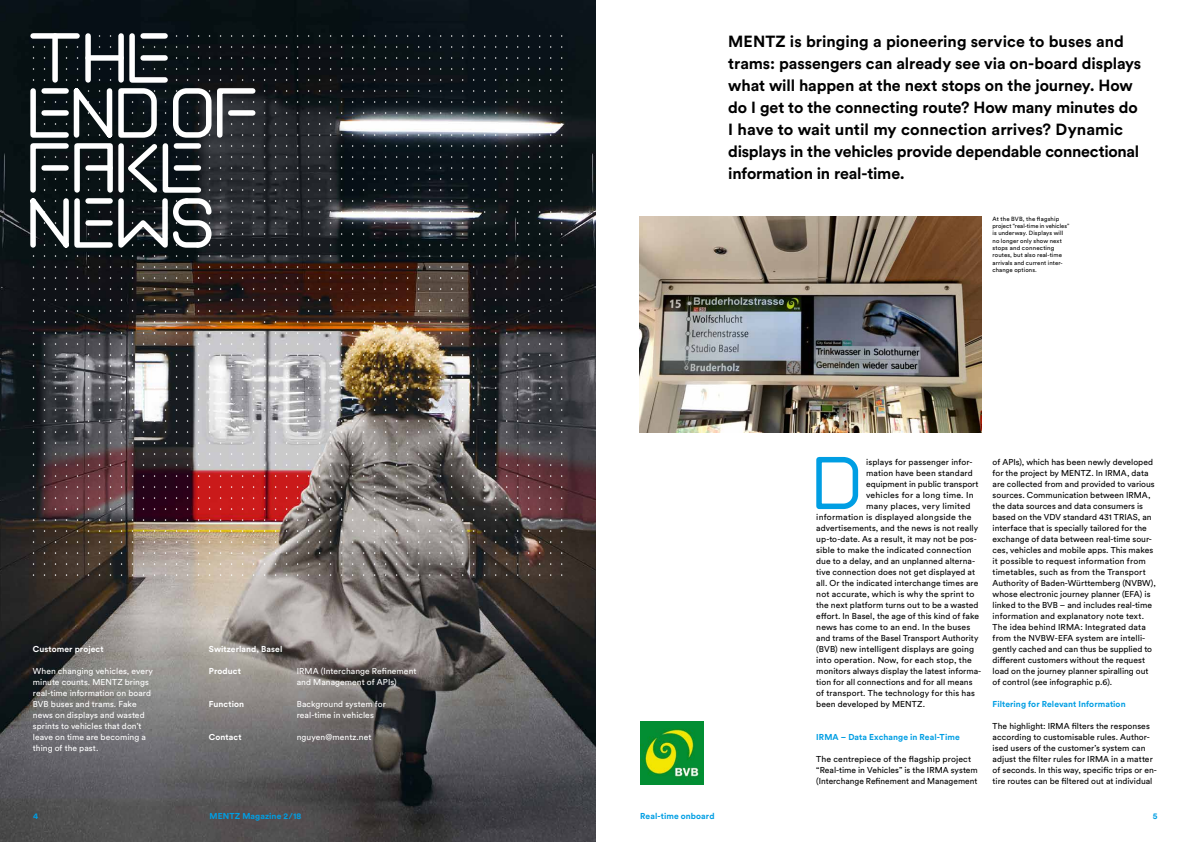
<style>
.page{position:relative;width:1191px;height:842px;background:#fff}
.page>*{position:absolute;margin:0;border:0;box-sizing:border-box;transform-origin:0 0}
.t1{font:700 16px/22px "Circular Std";letter-spacing:-.005em;color:#000}
.t2{font:8.5px/11px "Circular Std";letter-spacing:.005em;color:#000}
.t3{font:8.5px/11px "Circular Std";letter-spacing:.005em;color:#fff}
.t4{font:700 8.5px "Circular Std";letter-spacing:.01em;color:#009ee3}
.t5{font:8.5px "Circular Std";letter-spacing:.025em;color:#000}
.t6{font:700 8.5px "Circular Std";letter-spacing:.01em;color:#fff}
.t7{font:6px/7.3px "Circular Std";letter-spacing:.02em;color:#000}
</style>
<div class="page">
<img style="left:0;top:0;width:595px;height:842px">
<img style="left:640px;top:217px;width:341px;height:216px">
<img style="left:640px;top:721px;width:63px;height:63px">
<div style="left:74px;top:143px;width:39px;height:50px;border:6px solid #fff"></div>
<div style="left:88px;top:165px;width:22px;height:6px;background:#fff"></div>
<svg style="left:215px;top:79px;width:43px;height:68px"></svg>
<div style="left:231px;top:110px;width:22px;height:6px;background:#fff"></div>
<svg style="left:74px;top:189px;width:36px;height:68px"></svg>
<div style="left:88px;top:220px;width:22px;height:6px;background:#fff"></div>
<div style="left:88px;top:198px;width:22px;height:6px;background:#fff"></div>
<svg style="left:171px;top:79px;width:44px;height:178px"></svg>
<svg style="left:181px;top:189px;width:33px;height:35px"></svg>
<div style="left:88px;top:55px;width:33px;height:6px;background:#fff"></div>
<div style="left:85px;top:36px;width:6px;height:44px;background:#fff"></div>
<svg style="left:25px;top:79px;width:49px;height:178px"></svg>
<svg style="left:66px;top:79px;width:44px;height:68px"></svg>
<div style="left:33px;top:33px;width:44px;height:6px;background:#fff"></div>
<div style="left:52px;top:36px;width:6px;height:44px;background:#fff"></div>
<svg style="left:110px;top:30px;width:61px;height:228px"></svg>
<svg style="left:816px;top:456px;width:43px;height:54px"></svg>
<p class="t1" style="left:728px;top:30px;width:414px">MENTZ is bringing a pioneering service to buses and trams: passengers can already see via on-board displays what will happen at the next stops on the journey. How do I get to the connecting route? How many minutes do I have to wait until my connection arrives? Dynamic displays in the vehicles provide dependable connectional information in real-time.</p>
<p class="t7" style="left:992px;top:215px;width:78px">At the BVB, the flagship project “real-time in vehicles” is underway. Displays will no longer only show next stops and connecting routes, but also real-time arrivals and current inter&shy;change options.</p>
<p class="t6" style="left:33px;top:644px;width:72px">Customer project</p>
<p class="t3" style="left:33px;top:665px;width:122px">When changing vehicles, every minute counts. MENTZ brings real-time information on board<br>BVB buses and trams. Fake news on displays and wasted sprints to vehicles that don’t leave on time are becoming a thing of the past.</p>
<p class="t6" style="left:209px;top:644px;width:75px">Switzerland, Basel</p>
<p class="t6" style="left:209px;top:666px;width:34px">Product</p>
<p class="t3" style="left:297px;top:665px;width:121px">IRMA (Interchange Refinement and Management of APIs)</p>
<p class="t6" style="left:209px;top:699px;width:37px">Function</p>
<p class="t3" style="left:297px;top:698px;width:91px">Background system for real-time in vehicles</p>
<p class="t6" style="left:209px;top:732px;width:34px">Contact</p>
<p class="t3" style="left:297px;top:731px;width:76px">nguyen@mentz.net</p>
<p class="t4" style="left:33px;top:810px;width:7px">4</p>
<p class="t4" style="left:210px;top:810px;width:93px">MENTZ Magazine 2/18</p>
<p class="t4" style="left:640px;top:810px;width:76px">Real-time onboard</p>
<p class="t2" style="left:866px;top:456px;width:108px">isplays for passenger infor-</p>
<p class="t2" style="left:866px;top:467px;width:108px">mation have been standard</p>
<p class="t2" style="left:866px;top:478px;width:114px">equipment in public transport</p>
<p class="t5" style="left:866px;top:490px;width:109px">vehicles for a long time. In</p>
<p class="t5" style="left:866px;top:501px;width:106px">many places, very limited</p>
<p class="t5" style="left:816px;top:512px;width:157px">information is displayed alongside the</p>
<p class="t2" style="left:816px;top:522px;width:163px">advertisements, and the news is not really</p>
<p class="t2" style="left:816px;top:533px;width:162px">up-to-date. As a result, it may not be pos-</p>
<p class="t2" style="left:816px;top:544px;width:157px">sible to make the indicated connection</p>
<p class="t2" style="left:816px;top:555px;width:160px">due to a delay, and an unplanned alterna-</p>
<p class="t2" style="left:816px;top:566px;width:160px">tive connection does not get displayed at</p>
<p class="t2" style="left:816px;top:577px;width:164px">all. Or the indicated interchange times are</p>
<p class="t2" style="left:816px;top:588px;width:160px">not accurate, which is why the sprint to</p>
<p class="t2" style="left:816px;top:599px;width:164px">the next platform turns out to be a wasted</p>
<p class="t2" style="left:816px;top:610px;width:164px">effort. In Basel, the age of this kind of fake</p>
<p class="t2" style="left:816px;top:621px;width:156px">news has come to an end. In the buses</p>
<p class="t2" style="left:816px;top:632px;width:164px">and trams of the Basel Transport Authority</p>
<p class="t2" style="left:816px;top:643px;width:159px">(BVB) new intelligent displays are going</p>
<p class="t2" style="left:816px;top:654px;width:157px">into operation. Now, for each stop, the</p>
<p class="t2" style="left:816px;top:665px;width:167px">monitors always display the latest informa-</p>
<p class="t2" style="left:816px;top:676px;width:158px">tion for all connections and for all means</p>
<p class="t2" style="left:816px;top:687px;width:160px">of transport. The technology for this has</p>
<p class="t2" style="left:816px;top:698px;width:110px">been developed by MENTZ.</p>
<p class="t4" style="left:816px;top:732px;width:145px">IRMA – Data Exchange in Real-Time</p>
<p class="t2" style="left:816px;top:753px;width:163px">The centrepiece of the flagship project “Real-time in Vehicles” is the IRMA system (Interchange Refinement and Management</p>
<p class="t2" style="left:992px;top:456px;width:165px">of APIs), which has been newly developed for the project by MENTZ. In IRMA, data are collected from and provided to various sources. Communication between IRMA, the data sources and data consumers is based on the VDV standard 431 TRIAS, an interface that is specially tailored for the exchange of data between real-time sour&shy;ces, vehicles and mobile apps. This makes it possible to request information from timetables, such as from the Transport Authority of Baden-Württemberg (NVBW), whose electronic journey planner (EFA) is linked to the BVB – and includes real-time information and explanatory note text.<br>The idea behind IRMA: Integrated data from the NVBW-EFA system are intelli&shy;gently cached and can thus be supplied to different customers without the request load on the journey planner spiralling out of control (see infographic p.6).</p>
<p class="t4" style="left:992px;top:699px;width:134px">Filtering for Relevant Information</p>
<p class="t2" style="left:992px;top:720px;width:166px">The highlight: IRMA filters the responses according to customisable rules. Author&shy;ised users of the customer’s system can adjust the filter rules for IRMA in a matter of seconds. In this way, specific trips or en&shy;tire routes can be filtered out at individual</p>
<p class="t4" style="left:1152px;top:810px;width:6px">5</p>
</div>
